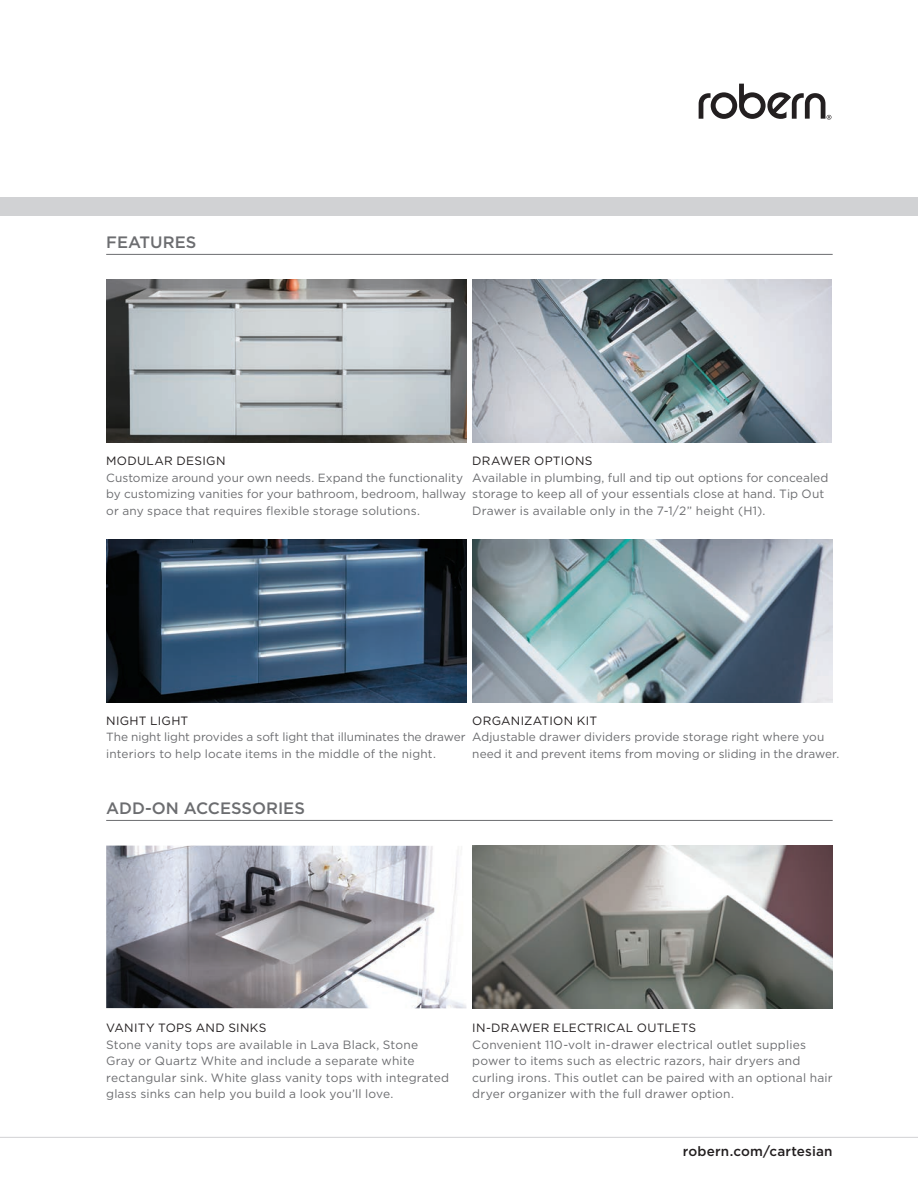
<style>
.page{position:relative;width:918px;height:1188px;background:#fff}
.page>*{position:absolute;margin:0;border:0;box-sizing:border-box;transform-origin:0 0}
.t1{font:500 16.5px "Gotham";color:#6c6d70}
.t2{font:500 13.5px "Gotham";letter-spacing:.015em;color:#231f20}
.t3{font:12px/16.5px "Gotham";letter-spacing:.01em;color:#6c6d70}
.t4{font:12px "Gotham";letter-spacing:.02em;color:#231f20}
.t5{font:11.85px/16.5px "Gotham";letter-spacing:.005em;color:#6c6d70}
.s1{font-size:12px}
</style>
<div class="page">
<img style="left:106px;top:280px;width:361px;height:163px">
<img style="left:472px;top:280px;width:360px;height:163px">
<img style="left:472px;top:540px;width:360px;height:162px">
<img style="left:106px;top:539px;width:361px;height:163px">
<div style="left:0;top:197px;width:918px;height:19px;background:#d1d2d4"></div>
<hr style="left:106px;top:254px;width:727px;height:1px;background:#6c6d70">
<hr style="left:106px;top:820px;width:727px;height:1px;background:#6c6d70">
<img style="left:106px;top:846px;width:361px;height:162px">
<img style="left:472px;top:846px;width:361px;height:162px">
<svg style="left:699px;top:84px;width:132px;height:36px"></svg>
<hr style="left:0;top:1137px;width:918px;height:1px;background:#d1d2d4">
<h1 class="t1" style="left:106px;top:233px;width:92px">FEATURES</h1>
<p class="t4" style="left:472px;top:454px;width:122px">DRAWER OPTIONS</p>
<p class="t3" style="left:472px;top:469px;width:358px">Available in plumbing, full and tip out options for concealed storage to keep all of your essentials close at hand. Tip Out<br>Drawer is available only in the 7-1/2” height (H1).</p>
<p class="t4" style="left:106px;top:454px;width:121px">MODULAR DESIGN</p>
<p class="t5" style="left:106px;top:469px;width:361px">Customize around your own needs. Expand the functionality by customizing vanities for your bathroom, bedroom, hallway or any space that requires flexible storage <span class="s1">solutions.</span></p>
<p class="t4" style="left:472px;top:714px;width:126px">ORGANIZATION KIT</p>
<p class="t5" style="left:472px;top:729px;width:368px">Adjustable drawer dividers provide storage right where you need it and prevent items from moving or sliding in the drawer.</p>
<p class="t4" style="left:106px;top:714px;width:84px">NIGHT LIGHT</p>
<p class="t5" style="left:106px;top:729px;width:361px">The night light provides a soft light that illuminates the drawer interiors to help locate items in the middle of the night.</p>
<h1 class="t1" style="left:106px;top:799px;width:200px">ADD-ON ACCESSORIES</h1>
<p class="t4" style="left:106px;top:1021px;width:162px">VANITY TOPS AND SINKS</p>
<p class="t3" style="left:106px;top:1036px;width:344px">Stone vanity tops are available in Lava Black, Stone Gray or Quartz White and include a separate white rectangular sink. White glass vanity tops with integrated glass sinks can help you build a look you’ll love.</p>
<p class="t4" style="left:472px;top:1021px;width:225px">IN-DRAWER ELECTRICAL OUTLETS</p>
<p class="t3" style="left:472px;top:1036px;width:362px">Convenient 110-volt in-drawer electrical outlet supplies power to items such as electric razors, hair dryers and curling irons. This outlet can be paired with an optional hair dryer organizer with the full drawer option.</p>
<p class="t2" style="left:683px;top:1144px;width:151px">robern.com/cartesian</p>
</div>
